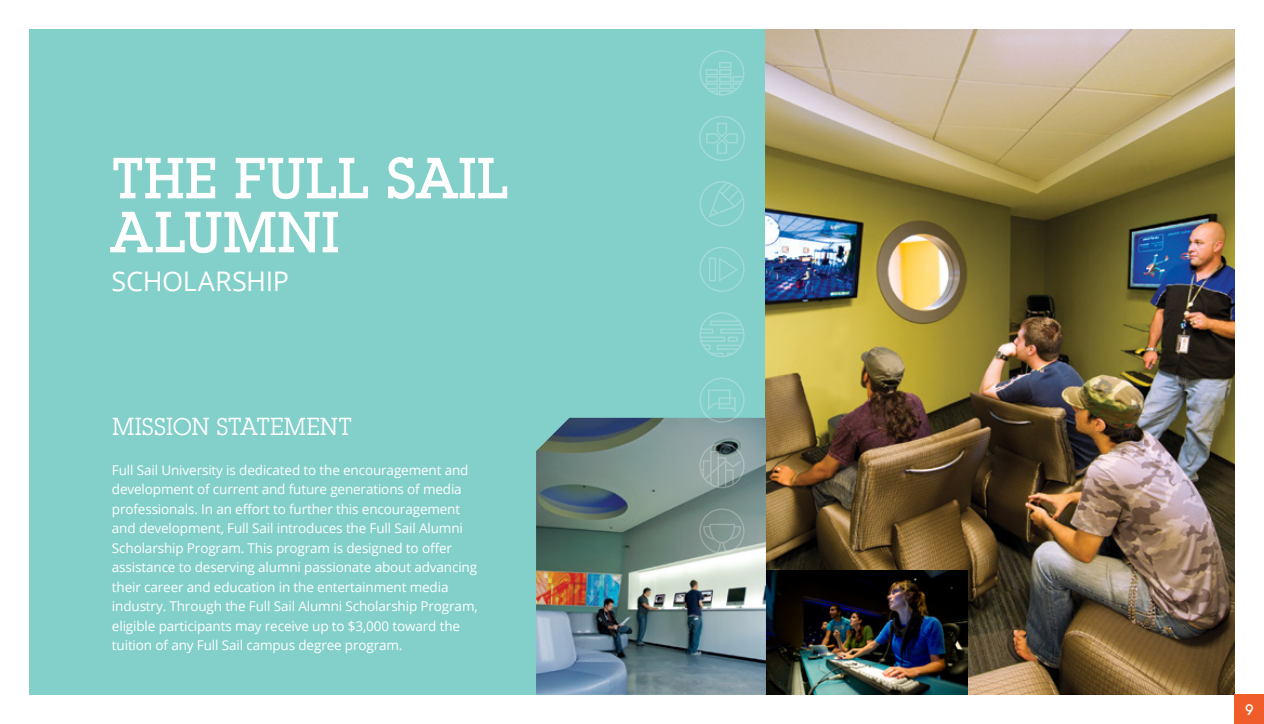
<style>
.page{position:relative;width:1264px;height:724px;background:#fff}
.page>*{position:absolute;margin:0;border:0;box-sizing:border-box;transform-origin:0 0}
.t1{font:500 57px/54px "Lubalin Graph IT Cby BT";letter-spacing:-.02em;color:#fff}
.t2{font:27px "Open Sans";letter-spacing:-.015em;color:#fff}
.t3{font:24px "Lubalin Graph IT Cby BT";letter-spacing:-.025em;color:#fff}
.t4{font:500 15px "Lubalin Graph IT Cby BT";color:#fff}
.t5{font:13.5px/19.5px "Open Sans";letter-spacing:-.01em;color:#fff}
</style>
<div class="page">
<div style="left:29px;top:29px;width:737px;height:665px;background:#83cfca"></div>
<img style="left:766px;top:29px;width:468px;height:665px">
<img style="left:536px;top:418px;width:230px;height:276px">
<img style="left:766px;top:570px;width:202px;height:124px">
<svg style="left:699px;top:181px;width:45px;height:45px"></svg>
<svg style="left:699px;top:247px;width:45px;height:45px"></svg>
<svg style="left:699px;top:116px;width:46px;height:45px"></svg>
<svg style="left:699px;top:50px;width:45px;height:45px"></svg>
<svg style="left:699px;top:312px;width:45px;height:45px"></svg>
<svg style="left:699px;top:377px;width:45px;height:46px"></svg>
<svg style="left:699px;top:443px;width:45px;height:45px;background:#889a99"></svg>
<svg style="left:699px;top:508px;width:45px;height:45px;background:#869993"></svg>
<div style="left:1234px;top:694px;width:30px;height:30px;background:#f15d2a"></div>
<h1 class="t1" style="left:112px;top:151px;width:399px">THE FULL SAIL<br>ALUMNI</h1>
<h2 class="t2" style="left:112px;top:263px;width:179px">SCHOLARSHIP</h2>
<h3 class="t3" style="left:112px;top:412px;width:242px">MISSION STATEMENT</h3>
<p class="t5" style="left:112px;top:459px;width:367px">Full Sail University is dedicated to the encouragement and development of current and future generations of media professionals. In an effort to further this encouragement and development, Full Sail introduces the Full Sail Alumni Scholarship Program. This program is designed to offer assistance to deserving alumni passionate about advancing their career and education in the entertainment media industry. Through the Full Sail Alumni Scholarship Program, eligible participants may receive up to $3,000 toward the tuition of any Full Sail campus degree program.</p>
<p class="t4" style="left:1245px;top:700px;width:10px">9</p>
</div>
